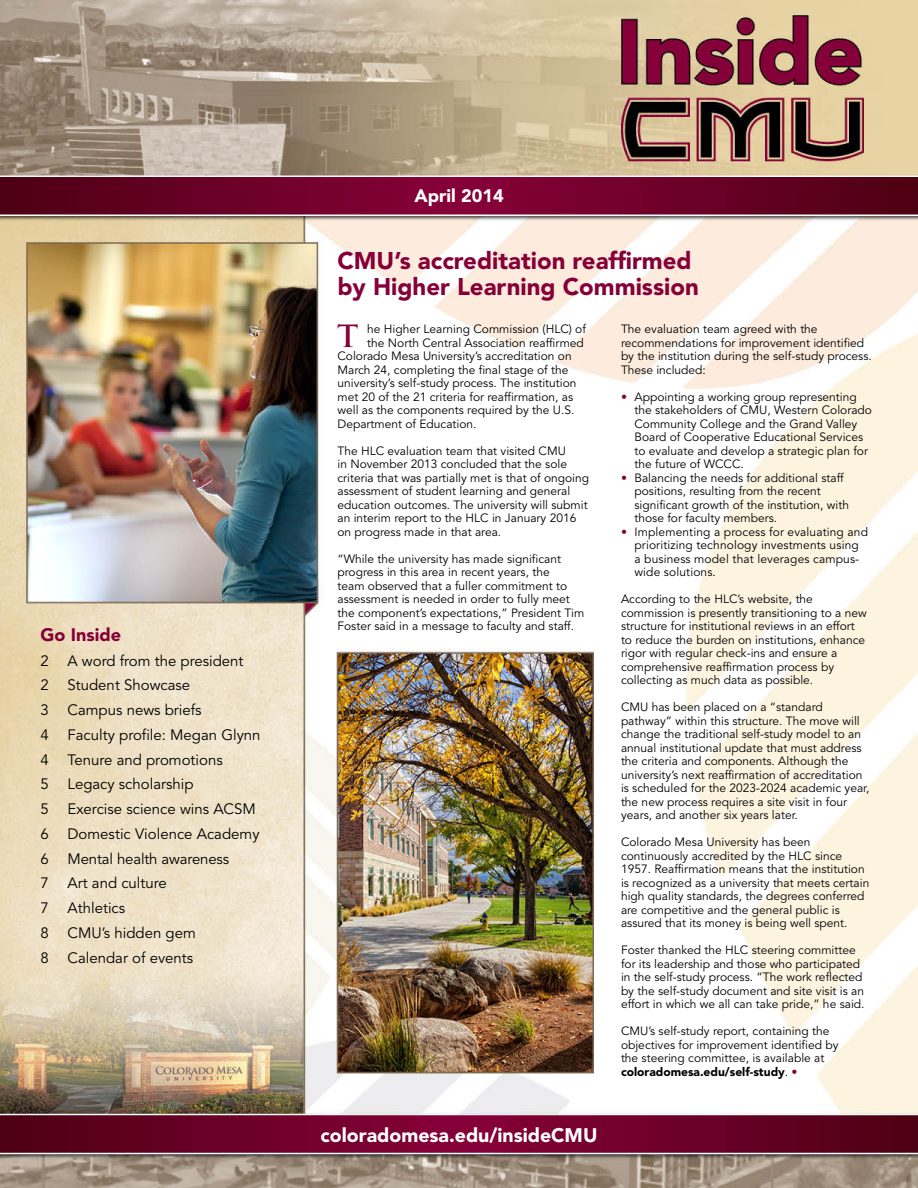
<style>
.page{position:relative;width:918px;height:1188px;background:#fff}
.page>*{position:absolute;margin:0;border:0;box-sizing:border-box;transform-origin:0 0}
.t1{font:700 30px "Trajan Pro";color:#860038}
.t2{font:900 24px/25.5px "Avenir";color:#860038}
.t3{font:900 19.5px "Avenir";color:#fff}
.t4{font:900 18px "Avenir";color:#fff}
.t5{font:900 18px "Avenir";color:#860038}
.t6{font:15px/24.8px "Avenir";color:#000}
.t7{font:12px/13.5px "Avenir";color:#000}
.s1{color:#860038}
.s2{font-weight:900}
</style>
<div class="page">
<img style="left:0;top:0;width:918px;height:1188px">
<h3 class="t5" style="left:40px;top:624px;width:82px">Go Inside</h3>
<p class="t6" style="left:40px;top:648px;width:222px">2 A word from the president<br>2 Student Showcase<br>3 Campus news briefs<br>4 Faculty profile: Megan Glynn<br>4 Tenure and promotions<br>5 Legacy scholarship<br>5 Exercise science wins ACSM<br>6 Domestic Violence Academy<br>6 Mental health awareness<br>7 Art and culture<br>7 Athletics<br>8 CMU’s hidden gem<br>8 Calendar of events</p>
<h3 class="t4" style="left:414px;top:185px;width:91px">April 2014</h3>
<h2 class="t2" style="left:338px;top:248px;width:363px">CMU’s accreditation reaffirmed by Higher Learning Commission</h2>
<p class="t7" style="left:621px;top:323px;width:252px">The evaluation team agreed with the recommendations for improvement identified by the institution during the self-study process.<br>These included:</p>
<p class="t7" style="left:634px;top:390px;width:239px;text-indent:-14px"><span class="s1">•</span> Appointing a working group representing the stakeholders of CMU, Western Colorado Community College and the Grand Valley Board of Cooperative Educational Services to evaluate and develop a strategic plan for the future of WCCC.</p>
<p class="t7" style="left:634px;top:471px;width:216px;text-indent:-14px"><span class="s1">•</span> Balancing the needs for additional staff positions, resulting from the recent significant growth of the institution, with those for faculty members.</p>
<p class="t7" style="left:634px;top:525px;width:235px;text-indent:-14px"><span class="s1">•</span> Implementing a process for evaluating and prioritizing technology investments using<br>a business model that leverages campus&shy;wide solutions.</p>
<p class="t7" style="left:621px;top:593px;width:247px">According to the HLC’s website, the commission is presently transitioning to a new structure for institutional reviews in an effort to reduce the burden on institutions, enhance rigor with regular check-ins and ensure a comprehensive reaffirmation process by collecting as much data as possible.</p>
<p class="t7" style="left:621px;top:701px;width:250px">CMU has been placed on a “standard pathway” within this structure. The move will change the traditional self-study model to an annual institutional update that must address the criteria and components. Although the university’s next reaffirmation of accreditation is scheduled for the 2023-2024 academic year, the new process requires a site visit in four years, and another six years later.</p>
<p class="t7" style="left:621px;top:836px;width:250px">Colorado Mesa University has been continuously accredited by the HLC since 1957. Reaffirmation means that the institution is recognized as a university that meets certain high quality standards, the degrees conferred are competitive and the general public is assured that its money is being well spent.</p>
<p class="t7" style="left:621px;top:944px;width:245px">Foster thanked the HLC steering committee for its leadership and those who participated in the self-study process. “The work reflected by the self-study document and site visit is an effort in which we all can take pride,” he said.</p>
<p class="t7" style="left:621px;top:1025px;width:219px">CMU’s self-study report, containing the objectives for improvement identified by the steering committee, is available at <span class="s2">coloradomesa.edu/self-study</span>. <span class="s1">•</span></p>
<h1 class="t1" style="left:337px;top:317px;width:23px">T</h1>
<p class="t7" style="left:367px;top:323px;width:220px">he Higher Learning Commission (HLC) of</p>
<p class="t7" style="left:367px;top:336px;width:218px">the North Central Association reaffirmed</p>
<p class="t7" style="left:337px;top:350px;width:236px">Colorado Mesa University’s accreditation on</p>
<p class="t7" style="left:337px;top:363px;width:232px">March 24, completing the final stage of the</p>
<p class="t7" style="left:337px;top:377px;width:241px">university’s self-study process. The institution</p>
<p class="t7" style="left:337px;top:390px;width:237px">met 20 of the 21 criteria for reaffirmation, as</p>
<p class="t7" style="left:337px;top:404px;width:238px">well as the components required by the U.S.</p>
<p class="t7" style="left:337px;top:417px;width:141px">Department of Education.</p>
<p class="t7" style="left:337px;top:444px;width:253px">The HLC evaluation team that visited CMU<br>in November 2013 concluded that the sole criteria that was partially met is that of ongoing assessment of student learning and general education outcomes. The university will submit an interim report to the HLC in January 2016 on progress made in that area.</p>
<p class="t7" style="left:337px;top:552px;width:248px">“While the university has made significant progress in this area in recent years, the<br>team observed that a fuller commitment to assessment is needed in order to fully meet the component’s expectations,” President Tim Foster said in a message to faculty and staff.</p>
<h3 class="t3" style="left:321px;top:1123px;width:278px">coloradomesa.edu/insideCMU</h3>
</div>
